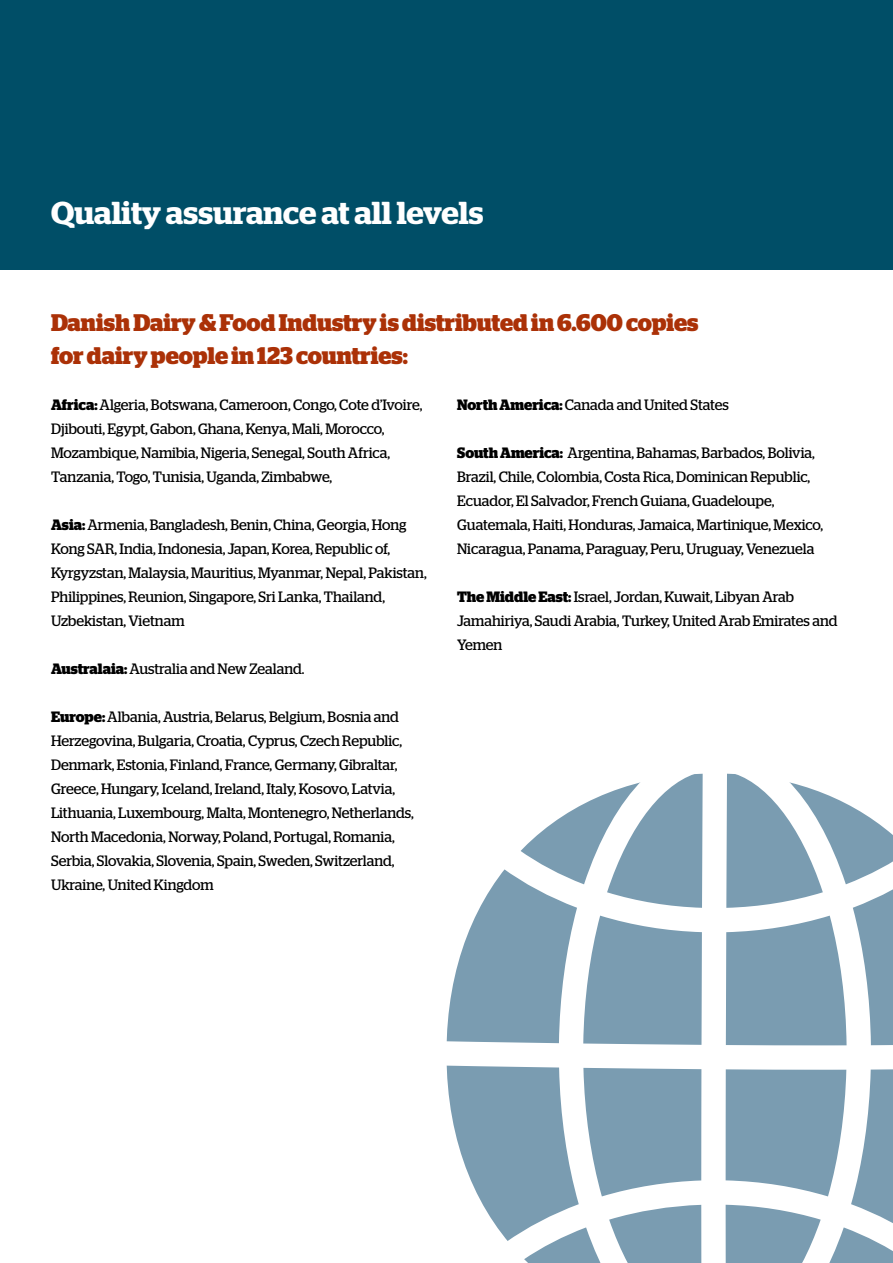
<style>
.page{position:relative;width:893px;height:1263px;background:#fff}
.page>*{position:absolute;margin:0;border:0;box-sizing:border-box;transform-origin:0 0}
.t1{font:600 31.65px "Stag";color:#fff}
.t2{font:700 24px/33px "Stag";color:#ab3107}
.t3{font:15px/24px "Stag";color:#000}
.s1{font-weight:700}
</style>
<div class="page">
<div style="left:0;top:0;width:893px;height:269px;background:#004e67"></div>
<svg style="left:726px;top:1069px;width:167px;height:194px"></svg>
<svg style="left:446px;top:1065px;width:256px;height:198px"></svg>
<svg style="left:726px;top:773px;width:167px;height:272px"></svg>
<svg style="left:446px;top:773px;width:257px;height:272px"></svg>
<h1 class="t1" style="left:51px;top:194px;width:434px">Quality assurance at all levels</h1>
<h2 class="t2" style="left:51px;top:306px;width:649px">Danish Dairy &amp; Food Industry is distributed in 6.600 copies for dairy people in 123 countries:</h2>
<p class="t3" style="left:51px;top:393px;width:373px"><span class="s1">Africa:</span> Algeria, Botswana, Cameroon, Congo, Cote d’Ivoire, Djibouti, Egypt, Gabon, Ghana, Kenya, Mali, Morocco, Mozambique, Namibia, Nigeria, Senegal, South Africa, Tanzania, Togo, Tunisia, Uganda, Zimbabwe,</p>
<p class="t3" style="left:51px;top:513px;width:377px"><span class="s1">Asia:</span> Armenia, Bangladesh, Benin, China, Georgia, Hong Kong SAR, India, Indonesia, Japan, Korea, Republic of, Kyrgyzstan, Malaysia, Mauritius, Myanmar, Nepal, Pakistan, Philippines, Reunion, Singapore, Sri Lanka, Thailand, Uzbekistan, Vietnam</p>
<p class="t3" style="left:51px;top:657px;width:255px"><span class="s1">Australaia:</span> Australia and New Zealand.</p>
<p class="t3" style="left:51px;top:705px;width:364px"><span class="s1">Europe:</span> Albania, Austria, Belarus, Belgium, Bosnia and Herzegovina, Bulgaria, Croatia, Cyprus, Czech Republic, Denmark, Estonia, Finland, France, Germany, Gibraltar, Greece, Hungary, Iceland, Ireland, Italy, Kosovo, Latvia, Lithuania, Luxembourg, Malta, Montenegro, Netherlands, North Macedonia, Norway, Poland, Portugal, Romania, Serbia, Slovakia, Slovenia, Spain, Sweden, Switzerland, Ukraine, United Kingdom</p>
<p class="t3" style="left:457px;top:393px;width:273px"><span class="s1">North America:</span> Canada and United States</p>
<p class="t3" style="left:457px;top:441px;width:367px"><span class="s1">South America:</span> Argentina, Bahamas, Barbados, Bolivia, Brazil, Chile, Colombia, Costa Rica, Dominican Republic, Ecuador, El Salvador, French Guiana, Guadeloupe, Guatemala, Haiti, Honduras, Jamaica, Martinique, Mexico, Nicaragua, Panama, Paraguay, Peru, Uruguay, Venezuela</p>
<p class="t3" style="left:457px;top:585px;width:382px"><span class="s1">The Middle East:</span> Israel, Jordan, Kuwait, Libyan Arab<br>Jamahiriya, Saudi Arabia, Turkey, United Arab Emirates and<br>Yemen</p>
</div>
